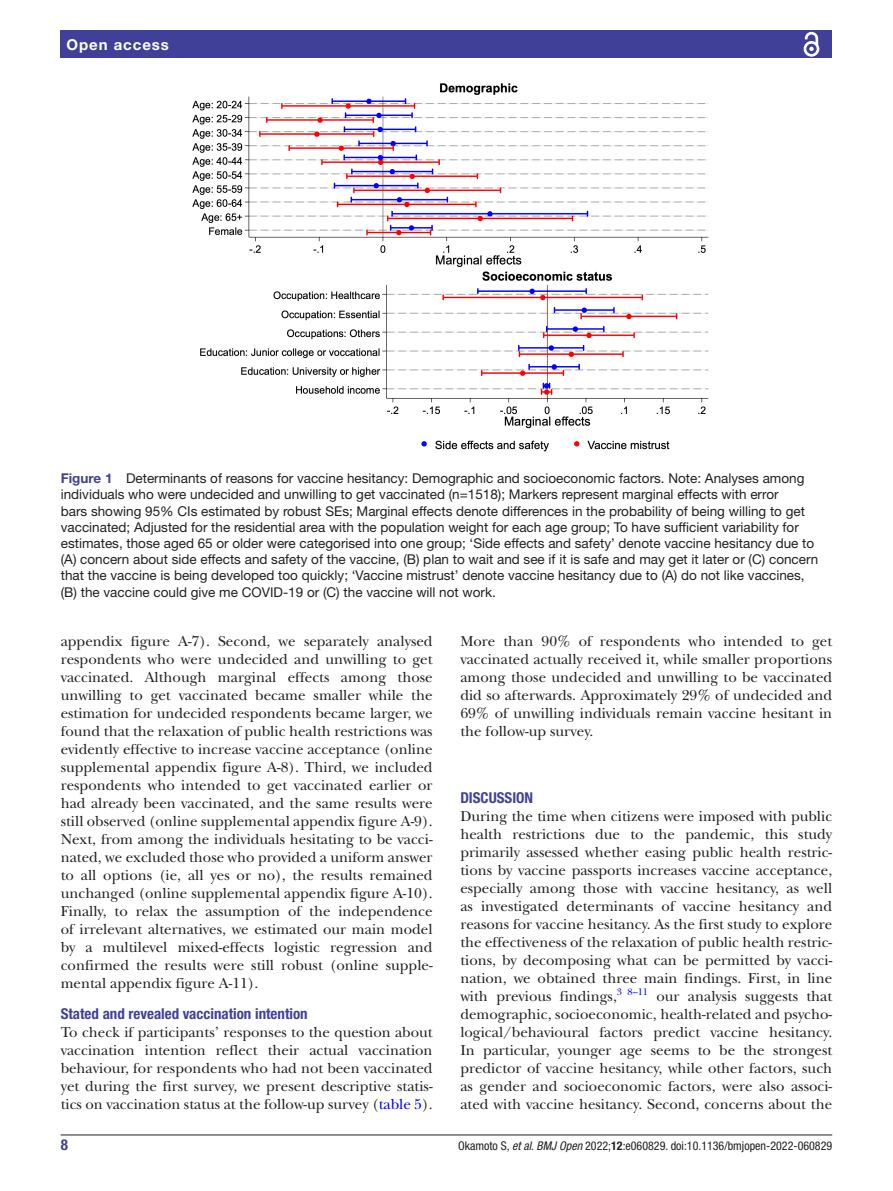
<style>
.page{position:relative;width:893px;height:1191px;background:#fff}
.page>*{position:absolute;margin:0;border:0;box-sizing:border-box;transform-origin:0 0}
.t1{font:15px/18px "New Baskerville";color:#231f20;text-align:justify}
.t2{font:700 condensed 15px "Helvetica Neue LT Std";color:#414099}
.t3{font:700 15px "Helvetica Neue LT Std";letter-spacing:.065em;color:#fff}
.t4{font:13.5px/16.2px "Helvetica Neue LT Std";color:#231f20}
.t5{font:condensed 12px "Helvetica Neue LT Std";color:#231f20}
.t6{font:9.9px "New Baskerville";color:#00f}
.s1{font-weight:700;color:#414099}
.s2{color:#00f}
.s3{font-style:italic}
.s4{font-weight:700}
</style>
<div class="page">
<hr style="left:61px;top:1134px;width:771px;height:1px;background:#231f20">
<div style="left:61px;top:31px;width:771px;height:27px;background:#414099"></div>
<svg style="left:803px;top:31px;width:17px;height:26px"></svg>
<img style="left:192px;top:83px;width:517px;height:369px">
<p class="t3" style="left:66px;top:35px;width:104px">Open access</p>
<p class="t4" style="left:61px;top:470px;width:759px"><span class="s1">Figure 1</span> Determinants of reasons for vaccine hesitancy: Demographic and socioeconomic factors. Note: Analyses among individuals who were undecided and unwilling to get vaccinated (n=1518); Markers represent marginal effects with error<br>bars showing 95% CIs estimated by robust SEs; Marginal effects denote differences in the probability of being willing to get vaccinated; Adjusted for the residential area with the population weight for each age group; To have sufficient variability for estimates, those aged 65 or older were categorised into one group; ‘Side effects and safety’ denote vaccine hesitancy due to (A) concern about side effects and safety of the vaccine, (B) plan to wait and see if it is safe and may get it later or (C) concern that the vaccine is being developed too quickly; ‘Vaccine mistrust’ denote vaccine hesitancy due to (A) do not like vaccines, (B) the vaccine could give me COVID-19 or (C) the vaccine will not work.</p>
<p class="t1" style="left:61px;top:632px;width:373px">appendix figure A-7). Second, we separately analysed respondents who were undecided and unwilling to get vaccinated. Although marginal effects among those unwilling to get vaccinated became smaller while the estimation for undecided respondents became larger, we found that the relaxation of public health restrictions was evidently effective to increase vaccine acceptance (online supplemental appendix figure A-8). Third, we included respondents who intended to get vaccinated earlier or had already been vaccinated, and the same results were still observed (online supplemental appendix figure A-9).<br>Next, from among the individuals hesitating to be vacci&shy;nated, we excluded those who provided a uniform answer to all options (ie, all yes or no), the results remained unchanged (online supplemental appendix figure A-10).<br>Finally, to relax the assumption of the independence of irrelevant alternatives, we estimated our main model by a multilevel mixed-effects logistic regression and confirmed the results were still robust (online supple&shy;mental appendix figure A-11).</p>
<p class="t2" style="left:61px;top:1005px;width:249px">Stated and revealed vaccination intention</p>
<p class="t1" style="left:61px;top:1023px;width:373px">To check if participants’ responses to the question about vaccination intention reflect their actual vaccination behaviour, for respondents who had not been vaccinated yet during the first survey, we present descriptive statis&shy;tics on vaccination status at the follow-up survey (<span class="s2">table 5</span>).</p>
<p class="t1" style="left:460px;top:632px;width:373px">More than 90% of respondents who intended to get vaccinated actually received it, while smaller proportions among those undecided and unwilling to be vaccinated did so afterwards. Approximately 29% of undecided and 69% of unwilling individuals remain vaccine hesitant in the follow-up survey.</p>
<p class="t2" style="left:460px;top:789px;width:74px">DISCUSSION</p>
<p class="t1" style="left:460px;top:807px;width:373px">During the time when citizens were imposed with public health restrictions due to the pandemic, this study primarily assessed whether easing public health restric&shy;tions by vaccine passports increases vaccine acceptance, especially among those with vaccine hesitancy, as well as investigated determinants of vaccine hesitancy and reasons for vaccine hesitancy. As the first study to explore the effectiveness of the relaxation of public health restric&shy;tions, by decomposing what can be permitted by vacci&shy;nation, we obtained three main findings. First, in line with previous findings,</p>
<p class="t6" style="left:617px;top:985px;width:33px">3 8–11</p>
<p class="t1" style="left:460px;top:987px;width:373px;text-indent:196px">our analysis suggests that demographic, socioeconomic, health-related and psycho&shy;logical/behavioural factors predict vaccine hesitancy.<br>In particular, younger age seems to be the strongest predictor of vaccine hesitancy, while other factors, such as gender and socioeconomic factors, were also associ&shy;ated with vaccine hesitancy. Second, concerns about the</p>
<p class="t2" style="left:61px;top:1135px;width:9px">8</p>
<p class="t5" style="left:458px;top:1138px;width:376px">Okamoto S, <span class="s3">et al</span>. <span class="s3">BMJ Open</span> 2022;<span class="s4">12</span>:e060829. doi:10.1136/bmjopen-2022-060829</p>
</div>
